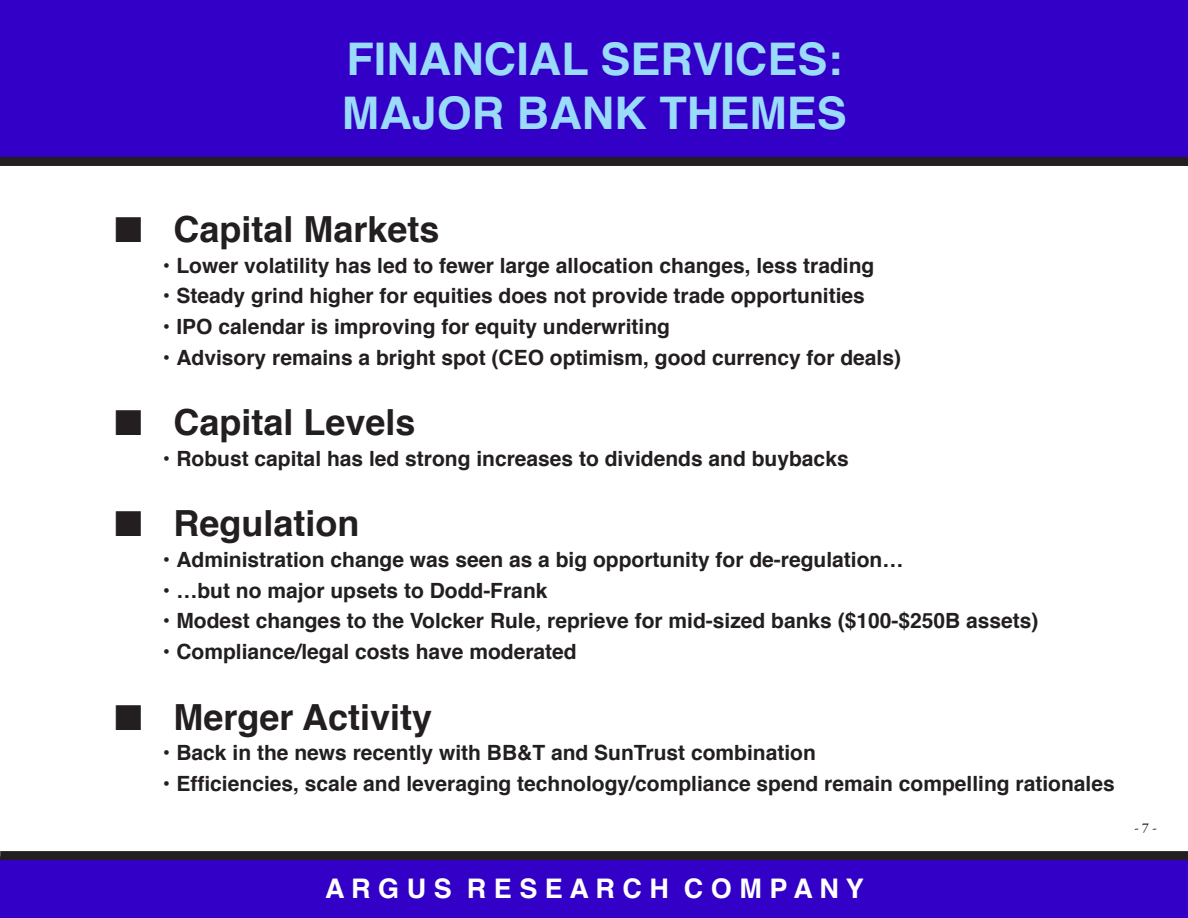
<style>
.page{position:relative;width:1188px;height:918px;background:#fff}
.page>*{position:absolute;margin:0;border:0;box-sizing:border-box;transform-origin:0 0}
.ConCall_Page_Head{font:700 45px/54px "Helvetica";color:#99dbf8}
.t1{font:700 36px "Helvetica";color:#231f20}
.t2{font:700 27px "Helvetica";color:#fff}
.t3{font:700 21px "Helvetica";color:#231f20}
.t4{font:600 13.5px "Adobe Garamond Pro";color:#231f20}
</style>
<div class="page">
<div style="left:0;top:860px;width:1188px;height:58px;background:#3200c7"></div>
<div style="left:0;top:0;width:1188px;height:160px;background:#3200c7"></div>
<div style="left:0;top:157px;width:1188px;height:9px;background:#231f20"></div>
<div style="left:0;top:851px;width:1188px;height:9px;background:#231f20"></div>
<p class="ConCall_Page_Head" style="left:342px;top:33px;width:506px">FINANCIAL SERVICES:<br>MAJOR BANK THEMES</p>
<p class="t1" style="left:115px;top:200px;width:326px">■ Capital Markets</p>
<p class="t3" style="left:163px;top:248px;width:713px">• Lower volatility has led to fewer large allocation changes, less trading</p>
<p class="t3" style="left:163px;top:279px;width:703px">• Steady grind higher for equities does not provide trade opportunities</p>
<p class="t3" style="left:163px;top:310px;width:509px">• IPO calendar is improving for equity underwriting</p>
<p class="t3" style="left:163px;top:340px;width:740px">• Advisory remains a bright spot (CEO optimism, good currency for deals)</p>
<p class="t1" style="left:115px;top:393px;width:302px">■ Capital Levels</p>
<p class="t3" style="left:163px;top:442px;width:687px">• Robust capital has led strong increases to dividends and buybacks</p>
<p class="t1" style="left:115px;top:495px;width:246px">■ Regulation</p>
<p class="t3" style="left:163px;top:543px;width:742px">• Administration change was seen as a big opportunity for de-regulation…</p>
<p class="t3" style="left:163px;top:573px;width:386px">• …but no major upsets to Dodd-Frank</p>
<p class="t3" style="left:163px;top:604px;width:877px">• Modest changes to the Volcker Rule, reprieve for mid-sized banks ($100-$250B assets)</p>
<p class="t3" style="left:163px;top:635px;width:415px">• Compliance/legal costs have moderated</p>
<p class="t1" style="left:115px;top:688px;width:319px">■ Merger Activity</p>
<p class="t3" style="left:163px;top:736px;width:654px">• Back in the news recently with BB&amp;T and SunTrust combination</p>
<p class="t3" style="left:163px;top:767px;width:953px">• Efficiencies, scale and leveraging technology/compliance spend remain compelling rationales</p>
<p class="t2" style="left:325px;top:867px;width:540px">A R G U S R E S E A R C H C O M P A N Y</p>
<p class="t4" style="left:1135px;top:820px;width:24px">- 7 -</p>
</div>
